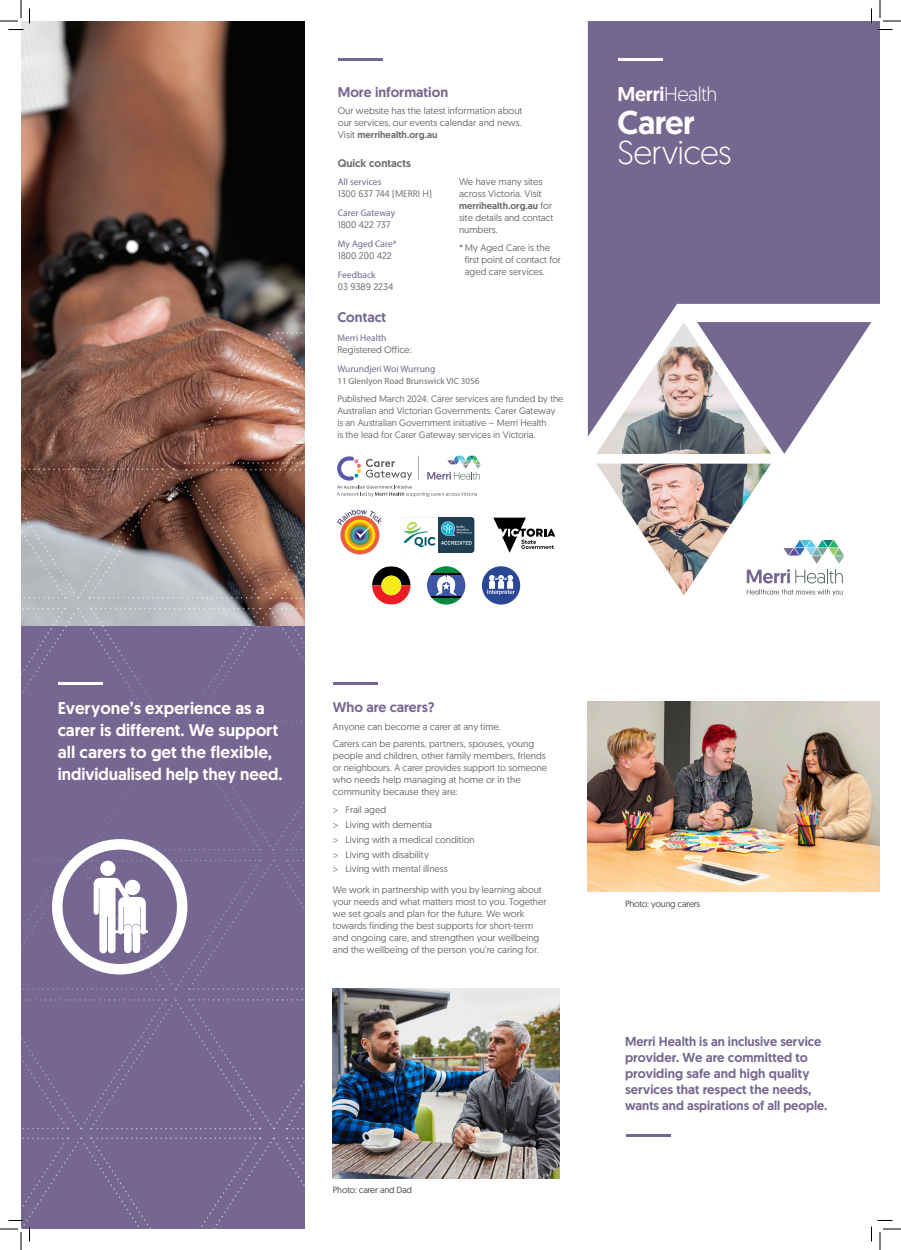
<style>
.page{position:relative;width:901px;height:1250px;background:#fff}
.page>*{position:absolute;margin:0;border:0;box-sizing:border-box;transform-origin:0 0}
.Title_B{font:300 33px "Geomanist";letter-spacing:-.02em;color:#fff}
.Title_A{font:500 33px "Geomanist";letter-spacing:-.02em;color:#fff}
.t1{font:300 20px "Geomanist";letter-spacing:-.02em;color:#fff}
.Title_C{font:500 17px/22px "Geomanist";color:#fff}
.Body_A{font:500 14px "Geomanist";color:#756890}
.Subhead_A{font:500 14px "Geomanist";color:#756890}
.Body_A-2{font:500 13px/16px "Geomanist";color:#756890}
.Subheader_B{font:500 11px "Geomanist";color:#6c6d70}
.Body_A-3{font:9.5px/12px "Geomanist";color:#6c6d70}
.Subheader_C{font:9.5px "Myriad Pro";color:#756890}
.Body_A-4{font:9.3px/12px "Geomanist";color:#6c6d70}
.Title_C-2{font:9px "Geomanist";letter-spacing:-.02em;color:#4b4c4d}
.Subheader_C-2{font:9px "Myriad Pro";color:#6c6d70}
.s1{font-weight:500}
.s2{font-family:"Myriad Pro";color:#756890}
.s3{font-family:"Myriad Pro"}
</style>
<div class="page">
<div style="left:21px;top:625px;width:283px;height:604px;background:#756792"></div>
<img style="left:21px;top:21px;width:283px;height:311px">
<img style="left:588px;top:701px;width:292px;height:190px">
<hr style="left:338px;top:58px;width:45px;height:2px;background:#756890">
<div style="left:588px;top:21px;width:292px;height:415px;background:#756890"></div>
<svg style="left:771px;top:322px;width:100px;height:132px"></svg>
<hr style="left:618px;top:58px;width:44px;height:2px;background:#fff">
<svg style="left:596px;top:322px;width:175px;height:25px;fill:#756890"></svg>
<img style="left:596px;top:347px;width:175px;height:248px">
<svg style="left:21px;top:999px;width:312px;height:130px"></svg>
<img style="left:333px;top:988px;width:227px;height:190px">
<svg style="left:747px;top:589px;width:96px;height:7px"></svg>
<svg style="left:747px;top:540px;width:97px;height:43px"></svg>
<hr style="left:626px;top:1134px;width:45px;height:2px;background:#756890">
<svg style="left:21px;top:332px;width:534px;height:658px"></svg>
<svg style="left:0;top:0;width:30px;height:30px"></svg>
<svg style="left:0;top:1137px;width:456px;height:113px"></svg>
<svg style="left:871px;top:0;width:30px;height:30px"></svg>
<svg style="left:871px;top:1220px;width:30px;height:30px"></svg>
<p class="Subhead_A" style="left:338px;top:83px;width:112px">More information</p>
<p class="Body_A-3" style="left:338px;top:105px;width:186px;text-align:justify">Our website has the latest information about our services, our events calendar and news.<br>Visit <span class="s1">merrihealth.org.au</span></p>
<p class="Subheader_B" style="left:338px;top:156px;width:75px">Quick contacts</p>
<p class="Subheader_C" style="left:338px;top:176px;width:45px">All services</p>
<p class="Body_A-3" style="left:338px;top:188px;width:96px">1300 637 744 (MERRI H)</p>
<p class="Subheader_C" style="left:338px;top:207px;width:59px">Carer Gateway</p>
<p class="Body_A-3" style="left:338px;top:218px;width:54px">1800 422 737</p>
<p class="Subheader_C" style="left:338px;top:238px;width:61px">My Aged Care*</p>
<p class="Body_A-3" style="left:338px;top:249px;width:55px">1800 200 422</p>
<p class="Body_A-3" style="left:338px;top:268px;width:57px"><span class="s2">Feedback<br></span>03 9389 2234</p>
<p class="Body_A-3" style="left:459px;top:176px;width:96px">We have many sites across Victoria. Visit <span class="s1">merrihealth.org.au</span> for site details and contact numbers.</p>
<p class="Body_A-3" style="left:465px;top:241px;width:98px;text-indent:-6px">* My Aged Care is the first point of contact for aged care services.</p>
<p class="Body_A" style="left:337px;top:308px;width:50px">Contact</p>
<p class="Subheader_C" style="left:337px;top:332px;width:51px">Merri Health</p>
<p class="Body_A-3" style="left:337px;top:344px;width:76px">Registered Office:</p>
<p class="Subheader_C" style="left:337px;top:363px;width:100px">Wurundjeri Woi Wurrung</p>
<p class="Subheader_C-2" style="left:337px;top:376px;width:144px">11 Glenlyon Road Brunswick VIC 3056</p>
<p class="Body_A-4" style="left:337px;top:392px;width:228px">Published March 2024. Carer services are funded by the Australian and Victorian Governments. Carer Gateway is an Australian Government initiative – Merri Health<br>is the lead for Carer Gateway services in Victoria.</p>
<p class="t1" style="left:618px;top:81px;width:101px"><span class="s1">Merri</span>Health</p>
<p class="Title_A" style="left:618px;top:101px;width:79px">Carer</p>
<p class="Title_B" style="left:618px;top:131px;width:116px">Services</p>
<p class="t1" style="left:615px;top:85px;width:101px"><span class="s1">Merri</span>Health</p>
<p class="Title_C" style="left:58px;top:697px;width:226px">Everyone’s experience as a carer is different. We support all carers to get the flexible, individualised help they need.</p>
<p class="Body_A" style="left:333px;top:698px;width:103px">Who are carers?</p>
<p class="Body_A-3" style="left:333px;top:720px;width:169px">Anyone can become a carer at any time.</p>
<p class="Body_A-3" style="left:333px;top:738px;width:216px">Carers can be parents, partners, spouses, young people and children, other family members, friends or neighbours. A carer provides support to someone who needs help managing at home or in the community because they are:</p>
<p class="Body_A-3" style="left:333px;top:803px;width:55px"><span class="s3">&gt;</span> Frail aged</p>
<p class="Body_A-3" style="left:333px;top:818px;width:101px"><span class="s3">&gt;</span> Living with dementia</p>
<p class="Body_A-3" style="left:333px;top:833px;width:143px"><span class="s3">&gt;</span> Living with a medical condition</p>
<p class="Body_A-3" style="left:333px;top:848px;width:97px"><span class="s3">&gt;</span> Living with disability</p>
<p class="Body_A-3" style="left:333px;top:863px;width:116px"><span class="s3">&gt;</span> Living with mental illness</p>
<p class="Body_A-3" style="left:333px;top:883px;width:215px">We work in partnership with you by learning about your needs and what matters most to you. Together we set goals and plan for the future. We work towards finding the best supports for short-term and ongoing care, and strengthen your wellbeing and the wellbeing of the person you’re caring for.</p>
<p class="Title_C-2" style="left:333px;top:1183px;width:81px">Photo: carer and Dad</p>
<p class="Title_C-2" style="left:625px;top:898px;width:77px">Photo: young carers</p>
<p class="Body_A-2" style="left:625px;top:1033px;width:204px">Merri Health is an inclusive service provider. We are committed to providing safe and high quality services that respect the needs, wants and aspirations of all people.</p>
</div>
